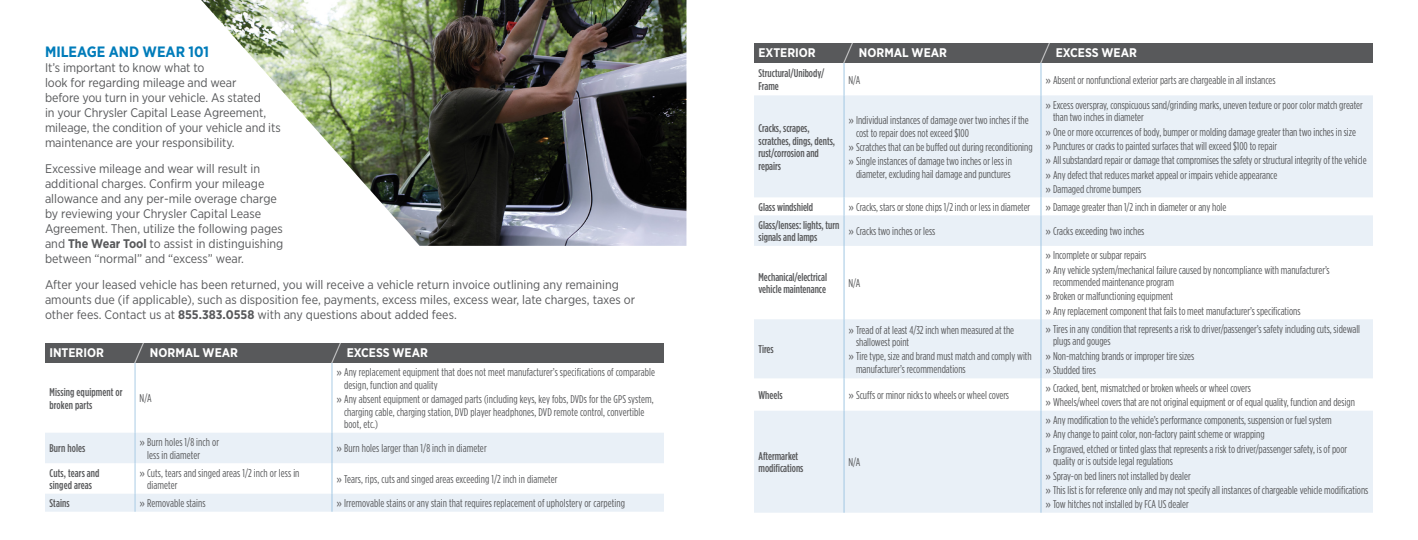
<style>
.page{position:relative;width:1418px;height:540px;background:#fff}
.page>*{position:absolute;margin:0;border:0;box-sizing:border-box;transform-origin:0 0}
.t1{font:700 15px "Gotham Narrow";color:#007cba}
.t2{font:12.5px/15px "Gotham Narrow";color:#58595b}
.t3{font:700 12.5px "Gotham Narrow";color:#fff}
.t4{font:11.25px/14.2px "Gotham Condensed";color:#58595b}
.t5{font:500 11.25px/12.5px "Gotham Condensed";color:#58595b}
.s1{font-weight:700}
.s2{font-weight:200;font-size:23.75px}
.s3{font-family:"Gotham Narrow"}
</style>
<div class="page">
<img style="left:201px;top:0;width:485px;height:246px">
<div style="left:754px;top:43px;width:618px;height:20px;background:#58595b"></div>
<div style="left:45px;top:343px;width:619px;height:20px;background:#58595b"></div>
<svg style="left:45px;top:433px;width:619px;height:79px;fill:#e9f0f7"></svg>
<hr style="left:135px;top:363px;width:1px;height:70px;background:#aacce5">
<hr style="left:332px;top:363px;width:1px;height:70px;background:#aacce5">
<hr style="left:135px;top:433px;width:1px;height:30px;background:#aacce5">
<hr style="left:332px;top:433px;width:1px;height:30px;background:#a1c7e3">
<hr style="left:135px;top:463px;width:1px;height:31px;background:#aacce5">
<hr style="left:332px;top:463px;width:1px;height:31px;background:#a1c7e3">
<svg style="left:135px;top:494px;width:1px;height:18px"></svg>
<svg style="left:332px;top:494px;width:1px;height:18px"></svg>
<svg style="left:754px;top:95px;width:618px;height:418px;fill:#e9f0f7"></svg>
<hr style="left:843px;top:63px;width:1px;height:32px;background:#a1c7e3">
<hr style="left:1040px;top:63px;width:1px;height:32px;background:#a1c7e3">
<hr style="left:843px;top:95px;width:1px;height:102px;background:#a1c7e3">
<hr style="left:1040px;top:95px;width:1px;height:102px;background:#a1c7e3">
<svg style="left:843px;top:197px;width:1px;height:18px"></svg>
<svg style="left:1040px;top:197px;width:1px;height:18px"></svg>
<hr style="left:843px;top:215px;width:1px;height:31px;background:#a1c7e3">
<hr style="left:1040px;top:215px;width:1px;height:31px;background:#a1c7e3">
<hr style="left:843px;top:246px;width:1px;height:73px;background:#a1c7e3">
<hr style="left:1040px;top:246px;width:1px;height:73px;background:#a1c7e3">
<hr style="left:843px;top:319px;width:1px;height:59px;background:#a1c7e3">
<hr style="left:1040px;top:319px;width:1px;height:59px;background:#a1c7e3">
<hr style="left:843px;top:378px;width:1px;height:33px;background:#a1c7e3">
<hr style="left:1040px;top:378px;width:1px;height:33px;background:#a1c7e3">
<hr style="left:843px;top:411px;width:1px;height:102px;background:#a1c7e3">
<hr style="left:1040px;top:411px;width:1px;height:102px;background:#a1c7e3">
<h1 class="t1" style="left:45px;top:42px;width:166px">MILEAGE AND WEAR 101</h1>
<p class="t2" style="left:45px;top:60px;width:237px">It’s important to know what to<br>look for regarding mileage and wear<br>before you turn in your vehicle. As stated<br>in your Chrysler Capital Lease Agreement, mileage, the condition of your vehicle and its maintenance are your responsibility.</p>
<p class="t2" style="left:45px;top:161px;width:240px">Excessive mileage and wear will result in additional charges. Confirm your mileage allowance and any per-mile overage charge by reviewing your Chrysler Capital Lease Agreement. Then, utilize the following pages and <span class="s1">The Wear Tool</span> to assist in distinguishing between “normal” and “excess” wear.</p>
<p class="t2" style="left:45px;top:277px;width:591px">After your leased vehicle has been returned, you will receive a vehicle return invoice outlining any remaining amounts due (if applicable), such as disposition fee, payments, excess miles, excess wear, late charges, taxes or other fees. Contact us at <span class="s1">855.383.0558</span> with any questions about added fees.</p>
<p class="t3" style="left:49px;top:345px;width:56px">INTERIOR</p>
<p class="t3" style="left:135px;top:345px;width:105px"><span class="s2">/</span> NORMAL WEAR</p>
<p class="t3" style="left:331px;top:345px;width:98px"><span class="s2">/</span> EXCESS WEAR</p>
<p class="t5" style="left:49px;top:386px;width:75px">Missing equipment or broken parts</p>
<p class="t4" style="left:139px;top:391px;width:14px">N/A</p>
<p class="t4" style="left:344px;top:366px;width:313px;line-height:12.5px;text-indent:-8px"><span class="s3">»</span> Any replacement equipment that does not meet manufacturer’s specifications of comparable design, function and quality</p>
<p class="t4" style="left:344px;top:393px;width:311px;line-height:12.5px;text-indent:-8px"><span class="s3">»</span> Any absent equipment or damaged parts (including keys, key fobs, DVDs for the GPS system, charging cable, charging station, DVD player headphones, DVD remote control, convertible boot, etc.)</p>
<p class="t5" style="left:49px;top:442px;width:37px">Burn holes</p>
<p class="t4" style="left:147px;top:436px;width:73px;line-height:12.5px;text-indent:-8px"><span class="s3">»</span> Burn holes 1/8 inch or less in diameter</p>
<p class="t4" style="left:336px;top:441px;width:152px"><span class="s3">»</span> Burn holes larger than 1/8 inch in diameter</p>
<p class="t5" style="left:49px;top:466px;width:52px">Cuts, tears and singed areas</p>
<p class="t4" style="left:147px;top:466px;width:154px;line-height:12.5px;text-indent:-8px"><span class="s3">»</span> Cuts, tears and singed areas 1/2 inch or less in diameter</p>
<p class="t4" style="left:336px;top:472px;width:222px"><span class="s3">»</span> Tears, rips, cuts and singed areas exceeding 1/2 inch in diameter</p>
<p class="t5" style="left:49px;top:497px;width:22px">Stains</p>
<p class="t4" style="left:139px;top:496px;width:68px"><span class="s3">»</span> Removable stains</p>
<p class="t4" style="left:336px;top:496px;width:290px"><span class="s3">»</span> Irremovable stains or any stain that requires replacement of upholstery or carpeting</p>
<p class="t3" style="left:758px;top:45px;width:190px">EXTERIOR <span class="s2">/</span> NORMAL WEAR</p>
<p class="t3" style="left:1040px;top:45px;width:98px"><span class="s2">/</span> EXCESS WEAR</p>
<p class="t5" style="left:758px;top:67px;width:67px">Structural/Unibody/<br>Frame</p>
<p class="t4" style="left:848px;top:73px;width:13px">N/A</p>
<p class="t4" style="left:1045px;top:73px;width:232px"><span class="s3">»</span> Absent or nonfunctional exterior parts are chargeable in all instances</p>
<p class="t5" style="left:758px;top:122px;width:78px">Cracks, scrapes, scratches, dings, dents, rust/corrosion and repairs</p>
<p class="t4" style="left:856px;top:114px;width:174px;line-height:12.5px;text-indent:-8px"><span class="s3">»</span> Individual instances of damage over two inches if the cost to repair does not exceed $100</p>
<p class="t4" style="left:1053px;top:99px;width:311px;line-height:12.5px;text-indent:-8px"><span class="s3">»</span> Excess overspray, conspicuous sand/grinding marks, uneven texture or poor color match greater than two inches in diameter</p>
<p class="t4" style="left:1045px;top:125px;width:323px"><span class="s3">»</span> One or more occurrences of body, bumper or molding damage greater than two inches in size<br><span class="s3">»</span> Punctures or cracks to painted surfaces that will exceed $100 to repair<br><span class="s3">»</span> All substandard repair or damage that compromises the safety or structural integrity of the vehicle <span class="s3">»</span> Any defect that reduces market appeal or impairs vehicle appearance<br><span class="s3">»</span> Damaged chrome bumpers</p>
<p class="t4" style="left:848px;top:140px;width:186px"><span class="s3">»</span> Scratches that can be buffed out during reconditioning <span class="s3">»</span> Single instances of damage two inches or less in</p>
<p class="t4" style="left:856px;top:167px;width:156px">diameter, excluding hail damage and punctures</p>
<p class="t5" style="left:758px;top:201px;width:56px">Glass windshield</p>
<p class="t4" style="left:848px;top:200px;width:183px"><span class="s3">»</span> Cracks, stars or stone chips 1/2 inch or less in diameter</p>
<p class="t4" style="left:1045px;top:200px;width:182px"><span class="s3">»</span> Damage greater than 1/2 inch in diameter or any hole</p>
<p class="t5" style="left:758px;top:219px;width:82px">Glass/lenses: lights, turn signals and lamps</p>
<p class="t4" style="left:848px;top:224px;width:88px"><span class="s3">»</span> Cracks two inches or less</p>
<p class="t4" style="left:1045px;top:224px;width:100px"><span class="s3">»</span> Cracks exceeding two inches</p>
<p class="t5" style="left:758px;top:271px;width:70px">Mechanical/electrical vehicle maintenance</p>
<p class="t4" style="left:848px;top:276px;width:13px">N/A</p>
<p class="t4" style="left:1045px;top:248px;width:286px"><span class="s3">»</span> Incomplete or subpar repairs<br><span class="s3">»</span> Any vehicle system/mechanical failure caused by noncompliance with manufacturer’s</p>
<p class="t4" style="left:1045px;top:275px;width:256px;text-indent:8px">recommended maintenance program<br><span class="s3">»</span> Broken or malfunctioning equipment<br><span class="s3">»</span> Any replacement component that fails to meet manufacturer’s specifications</p>
<p class="t5" style="left:758px;top:343px;width:17px">Tires</p>
<p class="t4" style="left:856px;top:323px;width:160px;line-height:12.5px;text-indent:-8px"><span class="s3">»</span> Tread of at least 4/32 inch when measured at the shallowest point</p>
<p class="t4" style="left:856px;top:350px;width:177px;line-height:12.5px;text-indent:-8px"><span class="s3">»</span> Tire type, size and brand must match and comply with manufacturer’s recommendations</p>
<p class="t4" style="left:1053px;top:322px;width:309px;line-height:12.5px;text-indent:-8px"><span class="s3">»</span> Tires in any condition that represents a risk to driver/passenger’s safety including cuts, sidewall plugs and gouges</p>
<p class="t4" style="left:1045px;top:348px;width:150px"><span class="s3">»</span> Non-matching brands or improper tire sizes <span class="s3">»</span> Studded tires</p>
<p class="t5" style="left:758px;top:389px;width:26px">Wheels</p>
<p class="t4" style="left:848px;top:388px;width:162px"><span class="s3">»</span> Scuffs or minor nicks to wheels or wheel covers</p>
<p class="t4" style="left:1045px;top:381px;width:311px"><span class="s3">»</span> Cracked, bent, mismatched or broken wheels or wheel covers<br><span class="s3">»</span> Wheels/wheel covers that are not original equipment or of equal quality, function and design</p>
<p class="t5" style="left:758px;top:450px;width:46px">Aftermarket modifications</p>
<p class="t4" style="left:848px;top:455px;width:13px">N/A</p>
<p class="t4" style="left:1045px;top:413px;width:303px"><span class="s3">»</span> Any modification to the vehicle’s performance components, suspension or fuel system<br><span class="s3">»</span> Any change to paint color, non-factory paint scheme or wrapping<br><span class="s3">»</span> Engraved, etched or tinted glass that represents a risk to driver/passenger safety, is of poor</p>
<p class="t4" style="left:1045px;top:454px;width:324px;text-indent:8px">quality or is outside legal regulations<br><span class="s3">»</span> Spray-on bed liners not installed by dealer<br><span class="s3">»</span> This list is for reference only and may not specify all instances of chargeable vehicle modifications <span class="s3">»</span> Tow hitches not installed by FCA US dealer</p>
</div>
